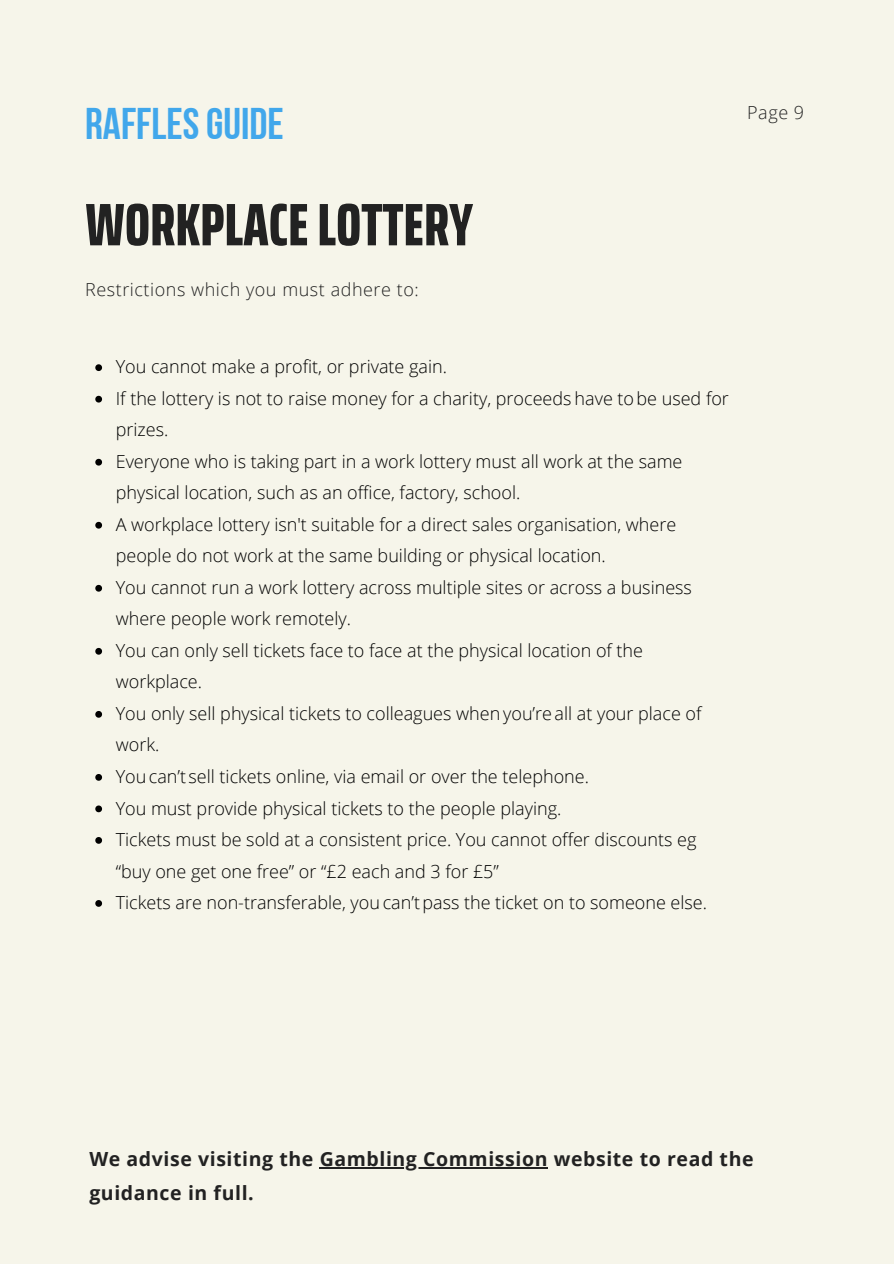
<style>
.page{position:relative;width:894px;height:1264px;background:#fff}
.page>*{position:absolute;margin:0;border:0;box-sizing:border-box;transform-origin:0 0}
.t1{font:800 extra-condensed 60px "Saira";color:#222}
.t2{font:44.25px "Bebas Neue Cyrillic";color:#41a7eb}
.t3{font:700 19.5px/33.8px "Open Sans";letter-spacing:.03em;color:#222}
.t4{font:300 18px/31.5px "Open Sans";color:#000}
.t5{font:300 18px "Open Sans";letter-spacing:.03em;color:#222}
</style>
<div class="page">
<div style="left:0;top:0;width:893px;height:1263px;background:#f6f5ea"></div>
<svg style="left:95px;top:364px;width:7px;height:7px"></svg>
<svg style="left:95px;top:396px;width:7px;height:6px"></svg>
<svg style="left:95px;top:459px;width:7px;height:6px"></svg>
<svg style="left:95px;top:522px;width:7px;height:6px"></svg>
<svg style="left:95px;top:585px;width:7px;height:6px"></svg>
<svg style="left:95px;top:648px;width:7px;height:6px"></svg>
<svg style="left:95px;top:711px;width:7px;height:6px"></svg>
<svg style="left:95px;top:774px;width:7px;height:6px"></svg>
<svg style="left:95px;top:805px;width:7px;height:7px"></svg>
<svg style="left:95px;top:837px;width:7px;height:6px"></svg>
<svg style="left:95px;top:900px;width:7px;height:6px"></svg>
<hr style="left:319px;top:1166px;width:229px;height:2px;background:#222">
<h2 class="t2" style="left:85px;top:106px;width:200px">RAFFLESGUIDE</h2>
<p class="t5" style="left:747px;top:100px;width:58px">Page 9</p>
<h1 class="t1" style="left:85px;top:177px;width:389px">WORKPLACELOTTERY</h1>
<p class="t5" style="left:85px;top:276px;width:335px">Restrictions which you must adhere to:</p>
<p class="t4" style="left:116px;top:350px;width:614px">You cannot make a profit, or private gain.<br>If the lottery is not to raise money for a charity, proceeds have tobe used for prizes.<br>Everyone who is taking part in a work lottery must all work at the same physical location, such as an office, factory, school.<br>A workplace lottery isn't suitable for a direct sales organisation, where people do not work at the same building or physical location.<br>You cannot run a work lottery across multiple sites or across a business where people work remotely.<br>You can only sell tickets face to face at the physical location of the workplace.<br>You only sell physical tickets to colleagues when you’reall at your place of work.<br>Youcan’t sell tickets online, via email or over the telephone.<br>You must provide physical tickets to the people playing.<br>Tickets must be sold at a consistent price. You cannot offer discounts eg “buy one get one free” or “£2 each and 3 for £5”<br>Tickets are non-transferable, you can’tpass the ticket on to someone else.</p>
<p class="t3" style="left:89px;top:1141px;width:665px">We advise visiting the Gambling Commission website to read the guidance in full.</p>
</div>
